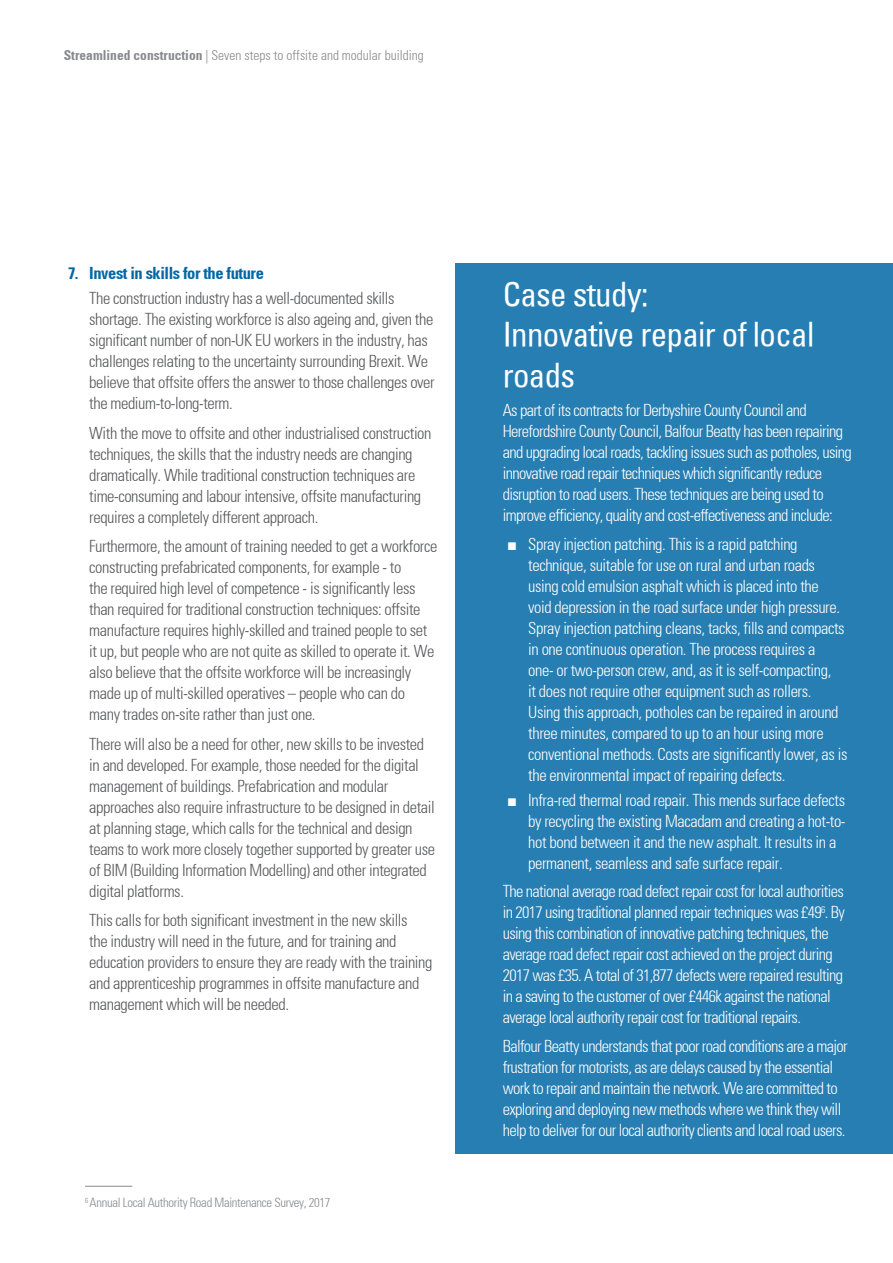
<style>
.page{position:relative;width:893px;height:1263px;background:#fff}
.page>*{position:absolute;margin:0;border:0;box-sizing:border-box;transform-origin:0 0}
.Standfirst{font:500 condensed 33px/40.5px "Univers";letter-spacing:-.02em;color:#fff}
.Body_text{font:300 condensed 16.5px/21px "Univers";letter-spacing:-.04em;color:#fff}
.Bullets_Blue_Numbere{font:300 condensed 16.5px/21px "Univers";letter-spacing:-.025em;color:#57585a}
.Bullets_Blue_Numbere-2{font:700 condensed 16.5px "Univers";letter-spacing:-.025em;color:#0067a5}
.t1{font:300 condensed 13.5px "Univers";color:#87898c}
.Body_text-2{font:300 condensed 12.75px "Univers";letter-spacing:-.025em;color:#87898c}
.s1{font-weight:700}
.s2{font-family:"Arial";font-weight:400;font-stretch:normal}
</style>
<div class="page">
<div style="left:455px;top:263px;width:438px;height:891px;background:#277eb2"></div>
<hr style="left:85px;top:1186px;width:47px;height:1px;background:#87898c">
<p class="t1" style="left:64px;top:47px;width:361px"><span class="s1">Streamlined construction</span> | Seven steps to offsite and modular building</p>
<p class="Bullets_Blue_Numbere-2" style="left:68px;top:263px;width:197px">7. Invest in skills for the future</p>
<p class="Bullets_Blue_Numbere" style="left:89px;top:288px;width:347px">The construction industry has a well-documented skills shortage. The existing workforce is also ageing and, given the significant number of non-UK EU workers in the industry, has challenges relating to the uncertainty surrounding Brexit. We believe that offsite offers the answer to those challenges over the medium-to-long-term.</p>
<p class="Bullets_Blue_Numbere" style="left:89px;top:422px;width:344px">With the move to offsite and other industrialised construction techniques, the skills that the industry needs are changing dramatically. While traditional construction techniques are time-consuming and labour intensive, offsite manufacturing requires a completely different approach.</p>
<p class="Bullets_Blue_Numbere" style="left:89px;top:536px;width:350px">Furthermore, the amount of training needed to get a workforce constructing prefabricated components, for example - to<br>the required high level of competence - is significantly less than required for traditional construction techniques: offsite manufacture requires highly-skilled and trained people to set it up, but people who are not quite as skilled to operate it. We also believe that the offsite workforce will be increasingly made up of multi-skilled operatives – people who can do many trades on-site rather than just one.</p>
<p class="Bullets_Blue_Numbere" style="left:89px;top:733px;width:347px">There will also be a need for other, new skills to be invested in and developed. For example, those needed for the digital management of buildings. Prefabrication and modular approaches also require infrastructure to be designed in detail at planning stage, which calls for the technical and design teams to work more closely together supported by greater use of BIM (Building Information Modelling) and other integrated digital platforms.</p>
<p class="Bullets_Blue_Numbere" style="left:89px;top:910px;width:345px">This calls for both significant investment in the new skills<br>the industry will need in the future, and for training and education providers to ensure they are ready with the training and apprenticeship programmes in offsite manufacture and management which will be needed.</p>
<p class="Body_text-2" style="left:85px;top:1195px;width:247px"><sup>6</sup> Annual Local Authority Road Maintenance Survey, 2017</p>
<p class="Standfirst" style="left:503px;top:273px;width:313px">Case study:<br>Innovative repair of local roads</p>
<p class="Body_text" style="left:503px;top:400px;width:351px">As part of its contracts for Derbyshire County Council and Herefordshire County Council, Balfour Beatty has been repairing and upgrading local roads, tackling issues such as potholes, using innovative road repair techniques which significantly reduce disruption to road users. These techniques are being used to improve efficiency, quality and cost-effectiveness and include:</p>
<p class="Body_text" style="left:528px;top:533px;width:321px;text-indent:-21px"><span class="s2">■</span> Spray injection patching. This is a rapid patching technique, suitable for use on rural and urban roads using cold emulsion asphalt which is placed into the<br>void depression in the road surface under high pressure.<br>Spray injection patching cleans, tacks, fills and compacts in one continuous operation. The process requires a<br>one- or two-person crew, and, as it is self-compacting,<br>it does not require other equipment such as rollers.<br>Using this approach, potholes can be repaired in around three minutes, compared to up to an hour using more conventional methods. Costs are significantly lower, as is the environmental impact of repairing defects.</p>
<p class="Body_text" style="left:528px;top:789px;width:319px;text-indent:-21px"><span class="s2">■</span> Infra-red thermal road repair. This mends surface defects by recycling the existing Macadam and creating a hot-to&shy;hot bond between it and the new asphalt. It results in a permanent, seamless and safe surface repair.</p>
<p class="Body_text" style="left:503px;top:881px;width:344px">The national average road defect repair cost for local authorities in 2017 using traditional planned repair techniques was £49<sup>6</sup>. By using this combination of innovative patching techniques, the average road defect repair cost achieved on the project during 2017 was £35. A total of 31,877 defects were repaired resulting in a saving to the customer of over £446k against the national average local authority repair cost for traditional repairs.</p>
<p class="Body_text" style="left:503px;top:1035px;width:347px">Balfour Beatty understands that poor road conditions are a major frustration for motorists, as are delays caused by the essential work to repair and maintain the network. We are committed to exploring and deploying new methods where we think they will help to deliver for our local authority clients and local road users.</p>
</div>
